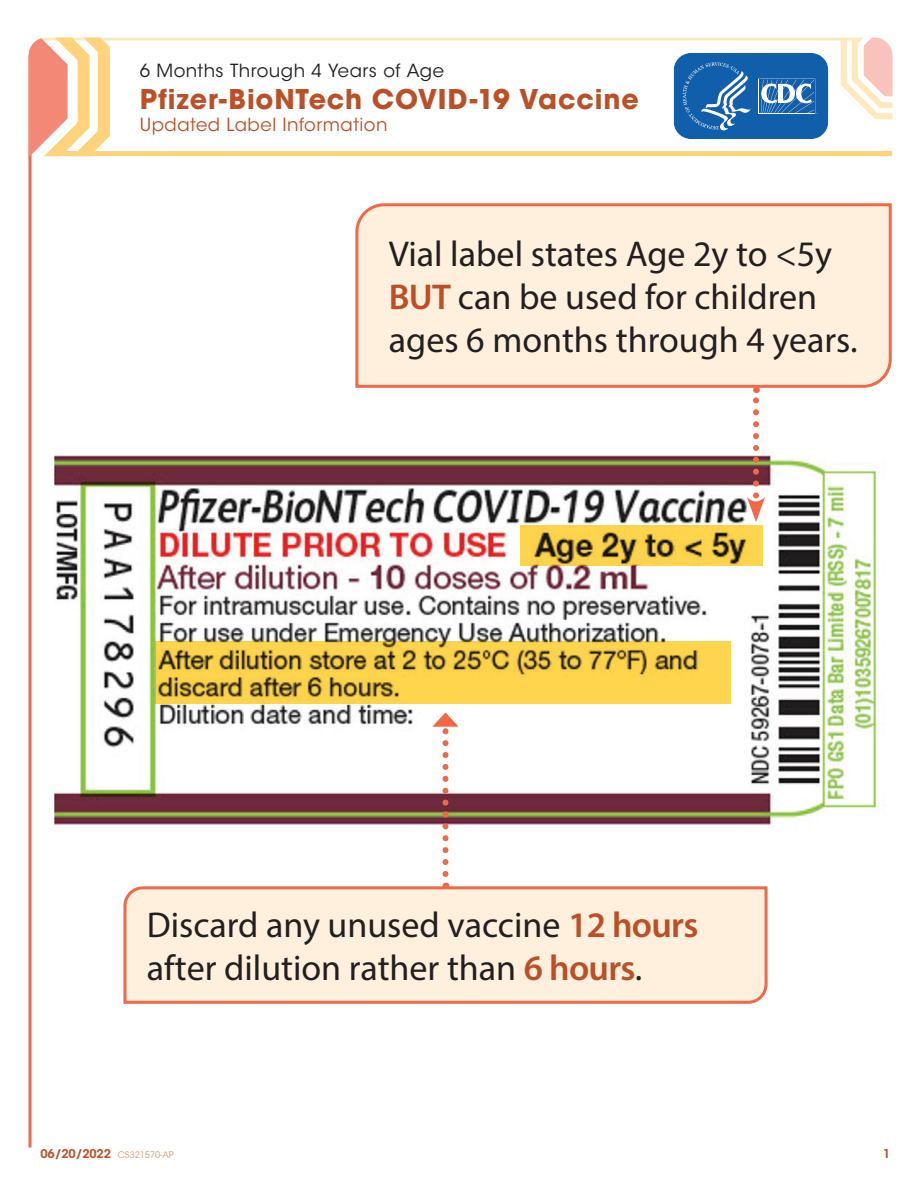
<style>
.page{position:relative;width:918px;height:1188px;background:#fff}
.page>*{position:absolute;margin:0;border:0;box-sizing:border-box;transform-origin:0 0}
.t1{font:36px/43.2px "Myriad Pro";color:#231f20}
.t2{font:700 27px "ITC Avant Garde Pro";letter-spacing:.03em;color:#ba5027}
.t3{font:18px "ITC Avant Garde Std";letter-spacing:.03em;color:#231f20}
.t4{font:18px "ITC Avant Garde Std";letter-spacing:.03em;color:#ba5027}
.t5{font:600 12px "ITC Avant Garde Std";letter-spacing:-.01em;color:#ba5027}
.t6{font:9px "ITC Avant Garde Std";letter-spacing:-.01em;color:#d99d7a}
.s1{font-weight:600;color:#ba5027}
</style>
<div class="page">
<hr style="left:29px;top:55px;width:3px;height:1093px;background:#f26847">
<svg style="left:28px;top:38px;width:864px;height:118px"></svg>
<div style="left:355px;top:203px;width:537px;height:185px;background:#fef0dd"></div>
<img style="left:54px;top:454px;width:823px;height:371px">
<svg style="left:123px;top:885px;width:645px;height:119px;background:#fde8d4"></svg>
<svg style="left:520px;top:525px;width:244px;height:41px;background:#d3b03f"></svg>
<svg style="left:155px;top:641px;width:576px;height:63px;background:#e0bc43"></svg>
<svg style="left:747px;top:387px;width:18px;height:135px"></svg>
<svg style="left:432px;top:712px;width:27px;height:162px"></svg>
<p class="t3" style="left:140px;top:59px;width:306px">6 Months Through 4 Years of Age</p>
<p class="t2" style="left:140px;top:81px;width:501px">Pfizer-BioNTech COVID-19 Vaccine</p>
<p class="t4" style="left:140px;top:113px;width:249px">Updated Label Information</p>
<p class="t1" style="left:389px;top:232px;width:470px">Vial label states Age 2y to &lt;5y<br><span class="s1">BUT</span> can be used for children ages 6 months through 4 years.</p>
<p class="t1" style="left:147px;top:903px;width:553px">Discard any unused vaccine <span class="s1">12 hours </span>after dilution rather than <span class="s1">6 hours</span>.</p>
<p class="t5" style="left:41px;top:1146px;width:72px">06/20/2022</p>
<p class="t6" style="left:118px;top:1149px;width:58px">CS321570-AP</p>
<p class="t5" style="left:883px;top:1146px;width:9px">1</p>
</div>
